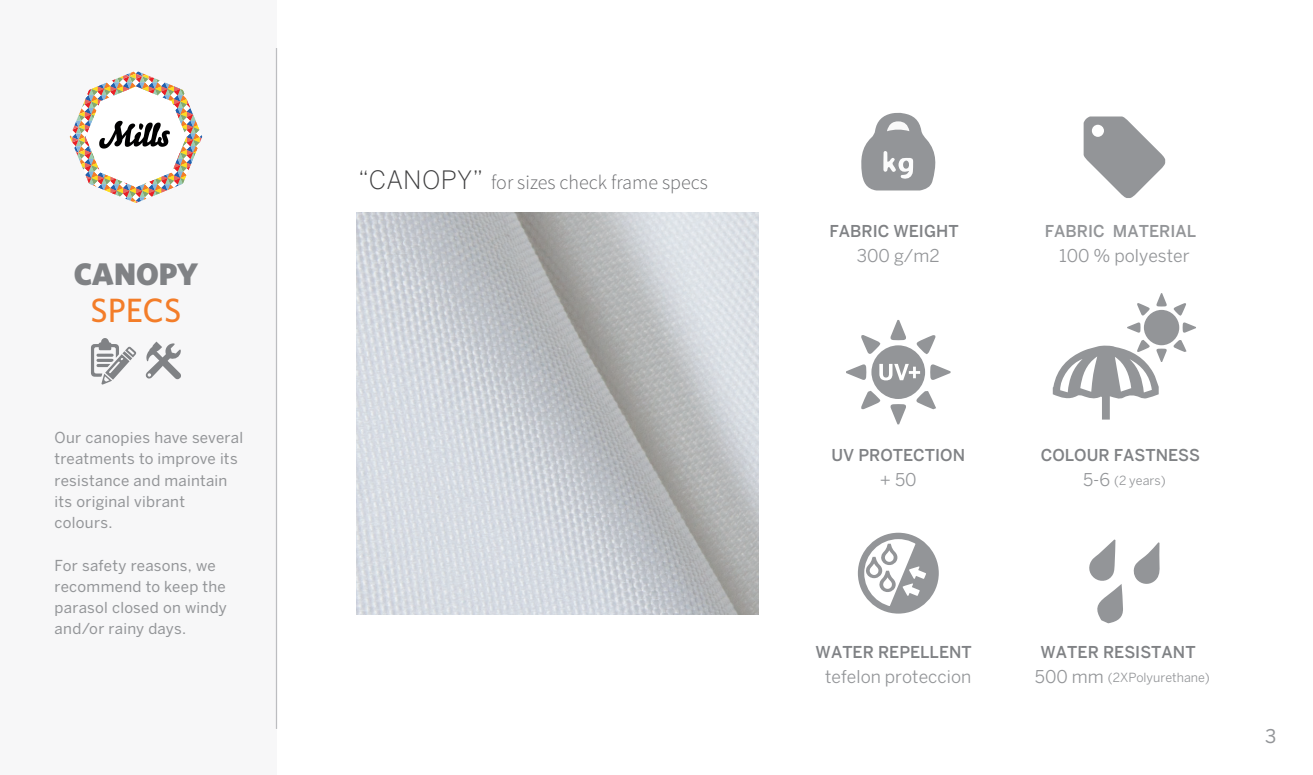
<style>
.page{position:relative;width:1313px;height:775px;background:#fff}
.page>*{position:absolute;margin:0;border:0;box-sizing:border-box;transform-origin:0 0}
.t1{font:500 33.75px "Whitney HTF";color:#f37d29}
.t2{font:31.25px "Whitney HTF Black SC";color:#808285}
.t3{font:300 20px "Source Sans Pro";color:#6c6d70}
.t4{font:18.75px "Benton Sans";color:#939598}
.t5{font:17.5px "Benton Sans";letter-spacing:-.005em;color:#939598}
.t6{font:500 16.25px "Benton Sans";color:#808285}
.t7{font:500 16.25px "Benton Sans";color:#939598}
.t8{font:15px/21.2px "Benton Sans";letter-spacing:.015em;color:#939598}
.t9{font:12.5px "Benton Sans";color:#939598}
.s1{font-family:"Benton Sans";font-size:25.12px;color:#3e3e3f}
.s2{font-size:17.5px}
</style>
<div class="page">
<div style="left:0;top:0;width:276px;height:775px;background:#f7f7f8"></div>
<svg style="left:91px;top:338px;width:45px;height:47px"></svg>
<svg style="left:122px;top:351px;width:10px;height:9px"></svg>
<svg style="left:146px;top:342px;width:35px;height:37px"></svg>
<svg style="left:70px;top:71px;width:132px;height:132px"></svg>
<hr style="left:276px;top:48px;width:1px;height:681px;background:#bcbdc0">
<svg style="left:1083px;top:117px;width:82px;height:81px"></svg>
<svg style="left:857px;top:533px;width:81px;height:81px"></svg>
<svg style="left:1133px;top:542px;width:26px;height:42px"></svg>
<svg style="left:1089px;top:540px;width:34px;height:83px"></svg>
<svg style="left:861px;top:113px;width:75px;height:77px"></svg>
<div style="left:903px;top:161px;width:6px;height:8px;background:#939598;border-radius:50%"></div>
<svg style="left:890px;top:320px;width:16px;height:20px"></svg>
<svg style="left:890px;top:404px;width:16px;height:20px"></svg>
<svg style="left:846px;top:364px;width:20px;height:16px"></svg>
<svg style="left:930px;top:364px;width:20px;height:16px"></svg>
<div style="left:871px;top:345px;width:54px;height:54px;background:#939598;border-radius:50%"></div>
<svg style="left:861px;top:335px;width:19px;height:20px"></svg>
<svg style="left:915px;top:335px;width:20px;height:19px"></svg>
<svg style="left:861px;top:391px;width:19px;height:18px"></svg>
<svg style="left:916px;top:391px;width:20px;height:18px"></svg>
<svg style="left:879px;top:364px;width:41px;height:16px"></svg>
<svg style="left:1127px;top:322px;width:13px;height:11px"></svg>
<svg style="left:1182px;top:322px;width:14px;height:11px"></svg>
<div style="left:1143px;top:310px;width:36px;height:35px;background:#939598;border-radius:50%"></div>
<svg style="left:1137px;top:303px;width:12px;height:13px"></svg>
<svg style="left:1156px;top:293px;width:30px;height:23px"></svg>
<svg style="left:1052px;top:340px;width:115px;height:80px"></svg>
<svg style="left:1173px;top:340px;width:13px;height:12px"></svg>
<img style="left:356px;top:212px;width:402px;height:402px">
<h2 class="t2" style="left:74px;top:255px;width:126px">CANOPY</h2>
<h1 class="t1" style="left:90px;top:289px;width:93px">SPECS</h1>
<p class="t8" style="left:55px;top:427px;width:190px">Our canopies have several treatments to improve its resistance and maintain its original vibrant colours.</p>
<p class="t8" style="left:55px;top:554px;width:174px">For safety reasons, we recommend to keep the parasol closed on windy and/or rainy days.</p>
<h3 class="t3" style="left:358px;top:170px;width:351px"><span class="s1">“CANOPY”</span> for sizes check frame specs</h3>
<p class="t6" style="left:829px;top:221px;width:131px">FABRIC WEIGHT</p>
<p class="t5" style="left:857px;top:245px;width:84px">300 g/m2</p>
<p class="t7" style="left:1044px;top:221px;width:153px">FABRIC MATERIAL</p>
<p class="t5" style="left:1059px;top:245px;width:132px">100 % polyester</p>
<p class="t6" style="left:831px;top:446px;width:135px">UV PROTECTION</p>
<p class="t5" style="left:880px;top:470px;width:38px">+ 50</p>
<p class="t6" style="left:815px;top:642px;width:158px">WATER REPELLENT</p>
<p class="t5" style="left:825px;top:666px;width:148px">tefelon proteccion</p>
<p class="t6" style="left:1040px;top:446px;width:161px">COLOUR FASTNESS</p>
<p class="t9" style="left:1083px;top:473px;width:84px"><span class="s2">5-6</span> (2 years)</p>
<p class="t6" style="left:1040px;top:643px;width:157px">WATER RESISTANT</p>
<p class="t9" style="left:1035px;top:670px;width:176px"><span class="s2">500 mm</span> (2XPolyurethane)</p>
<p class="t4" style="left:1265px;top:725px;width:13px">3</p>
</div>
